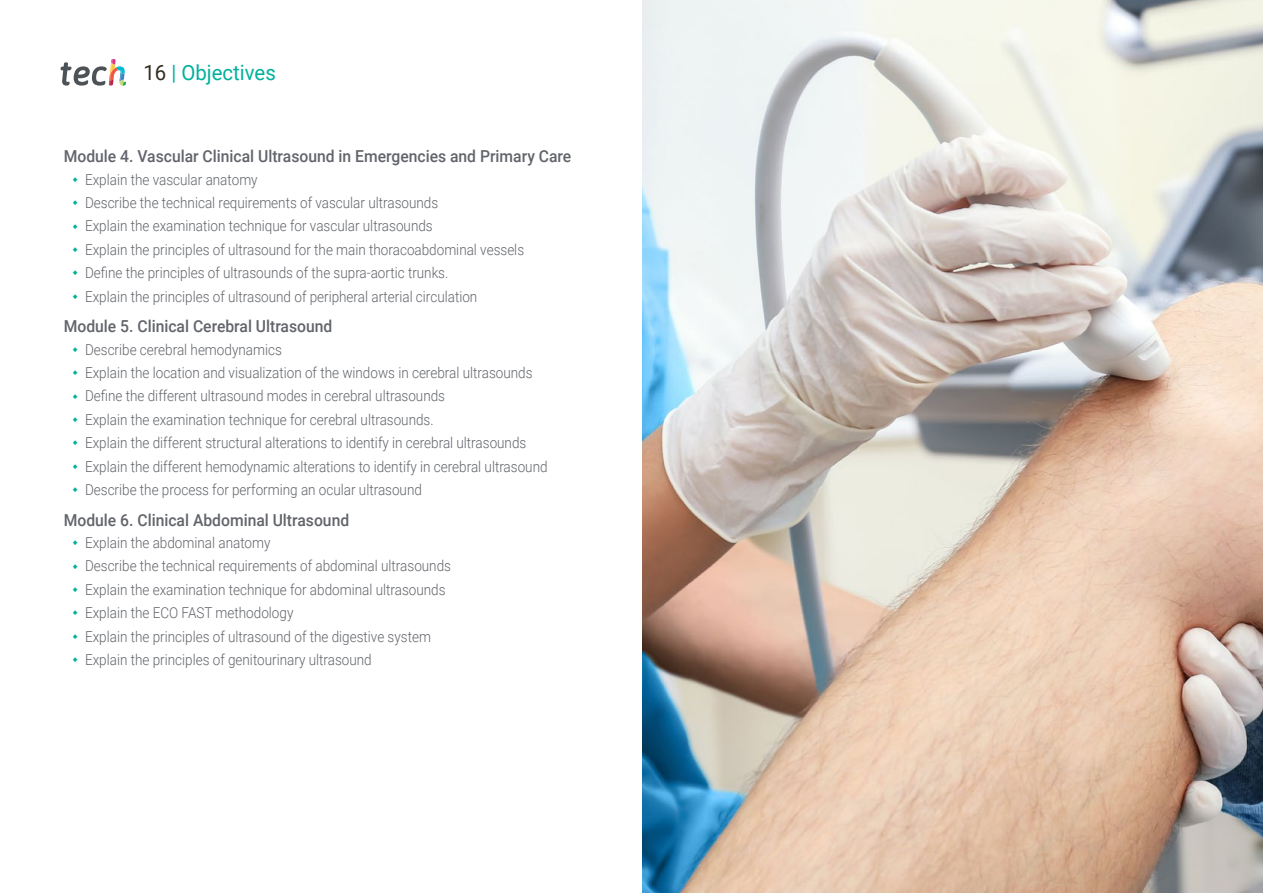
<style>
.page{position:relative;width:1263px;height:893px;background:#fff}
.page>*{position:absolute;margin:0;border:0;box-sizing:border-box;transform-origin:0 0}
.t1{font:21px "Roboto";color:#00b19b}
.t2{font:500 16.5px "Roboto";color:#61646a;scale:.95 1}
.t3{font:300 15px/23.4px "Roboto";color:#61646a;scale:.9 1}
.s1{color:#312e20}
</style>
<div class="page">
<svg style="left:61px;top:59px;width:65px;height:27px"></svg>
<img style="left:642px;top:0;width:621px;height:893px">
<h1 class="t1" style="left:144px;top:57px;width:134px"><span class="s1">16</span> | Objectives</h1>
<p class="t2" style="left:64px;top:145px;width:536px">Module 4. Vascular Clinical Ultrasound in Emergencies and Primary Care</p>
<p class="t3" style="left:85px;top:167px;width:489px">Explain the vascular anatomy<br>Describe the technical requirements of vascular ultrasounds<br>Explain the examination technique for vascular ultrasounds<br>Explain the principles of ultrasound for the main thoracoabdominal vessels Define the principles of ultrasounds of the supra-aortic trunks.<br>Explain the principles of ultrasound of peripheral arterial circulation</p>
<p class="t2" style="left:64px;top:315px;width:284px">Module 5. Clinical Cerebral Ultrasound</p>
<p class="t3" style="left:85px;top:337px;width:515px">Describe cerebral hemodynamics<br>Explain the location and visualization of the windows in cerebral ultrasounds Define the different ultrasound modes in cerebral ultrasounds<br>Explain the examination technique for cerebral ultrasounds.<br>Explain the different structural alterations to identify in cerebral ultrasounds Explain the different hemodynamic alterations to identify in cerebral ultrasound Describe the process for performing an ocular ultrasound</p>
<p class="t2" style="left:64px;top:508px;width:302px">Module 6. Clinical Abdominal Ultrasound</p>
<p class="t3" style="left:85px;top:530px;width:408px">Explain the abdominal anatomy<br>Describe the technical requirements of abdominal ultrasounds Explain the examination technique for abdominal ultrasounds Explain the ECO FAST methodology<br>Explain the principles of ultrasound of the digestive system Explain the principles of genitourinary ultrasound</p>
</div>
